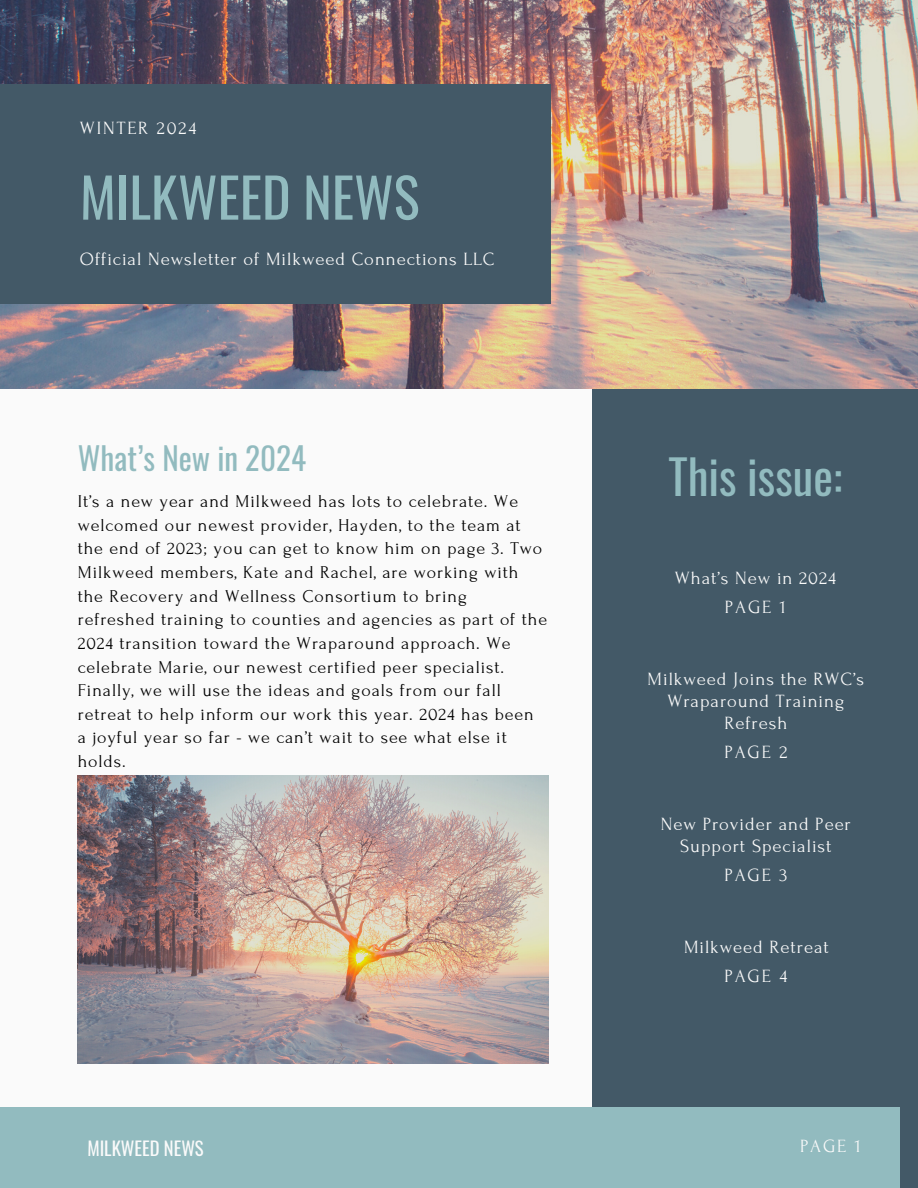
<style>
.page{position:relative;width:918px;height:1188px;background:#fafafa}
.page>*{position:absolute;margin:0;border:0;box-sizing:border-box;transform-origin:0 0}
.t1{font:54.45px "Oswald";color:#92bbbf}
.t2{font:46.65px "Oswald";color:#92bbbf}
.t3{font:31.2px "Oswald";color:#92bbbf}
.t4{font:18.75px "Oswald";color:#fafafa}
.t5{font:18.6px/22.2px "Forum";letter-spacing:.05em;color:#fafafa;text-align:center}
.t6{font:18.6px "Forum";letter-spacing:.1em;color:#fafafa}
.t7{font:18px/23.7px "Forum";letter-spacing:.05em;color:#000}
</style>
<div class="page">
<div style="left:593px;top:388px;width:325px;height:800px;background:#435967"></div>
<img style="left:0;top:0;width:918px;height:389px">
<img style="left:77px;top:775px;width:471px;height:288px">
<div style="left:0;top:84px;width:550px;height:219px;background:#435967"></div>
<div style="left:0;top:1107px;width:900px;height:81px;background:#92bbbf"></div>
<p class="t6" style="left:80px;top:118px;width:118px">WINTER 2024</p>
<p class="t1" style="left:80px;top:155px;width:341px">MILKWEED NEWS</p>
<p class="t5" style="left:80px;top:248px;width:416px">Official Newsletter of Milkweed Connections LLC</p>
<p class="t3" style="left:78px;top:434px;width:230px">What’s New in 2024</p>
<p class="t7" style="left:78px;top:490px;width:471px">It’s a new year and Milkweed has lots to celebrate. We welcomed our newest provider, Hayden, to the team at the end of 2023; you can get to know him on page 3. Two Milkweed members, Kate and Rachel, are working with the Recovery and Wellness Consortium to bring refreshed training to counties and agencies as part of the 2024 transition toward the Wraparound approach. We celebrate Marie, our newest certified peer specialist.<br>Finally, we will use the ideas and goals from our fall retreat to help inform our work this year. 2024 has been<br>a joyful year so far - we can’t wait to see what else it holds.</p>
<p class="t2" style="left:668px;top:440px;width:175px">This issue:</p>
<p class="t5" style="left:675px;top:567px;width:162px">What’s New in 2024</p>
<p class="t5" style="left:725px;top:597px;width:62px">PAGE 1</p>
<p class="t5" style="left:648px;top:668px;width:218px">Milkweed Joins the RWC’s<br>Wraparound Training<br>Refresh</p>
<p class="t5" style="left:724px;top:741px;width:64px">PAGE 2</p>
<p class="t5" style="left:661px;top:813px;width:192px">New Provider and Peer<br>Support Specialist</p>
<p class="t5" style="left:724px;top:864px;width:64px">PAGE 3</p>
<p class="t5" style="left:684px;top:936px;width:146px">Milkweed Retreat</p>
<p class="t5" style="left:724px;top:965px;width:64px">PAGE 4</p>
<p class="t4" style="left:87px;top:1134px;width:118px">MILKWEED NEWS</p>
<p class="t5" style="left:800px;top:1135px;width:62px">PAGE 1</p>
</div>
